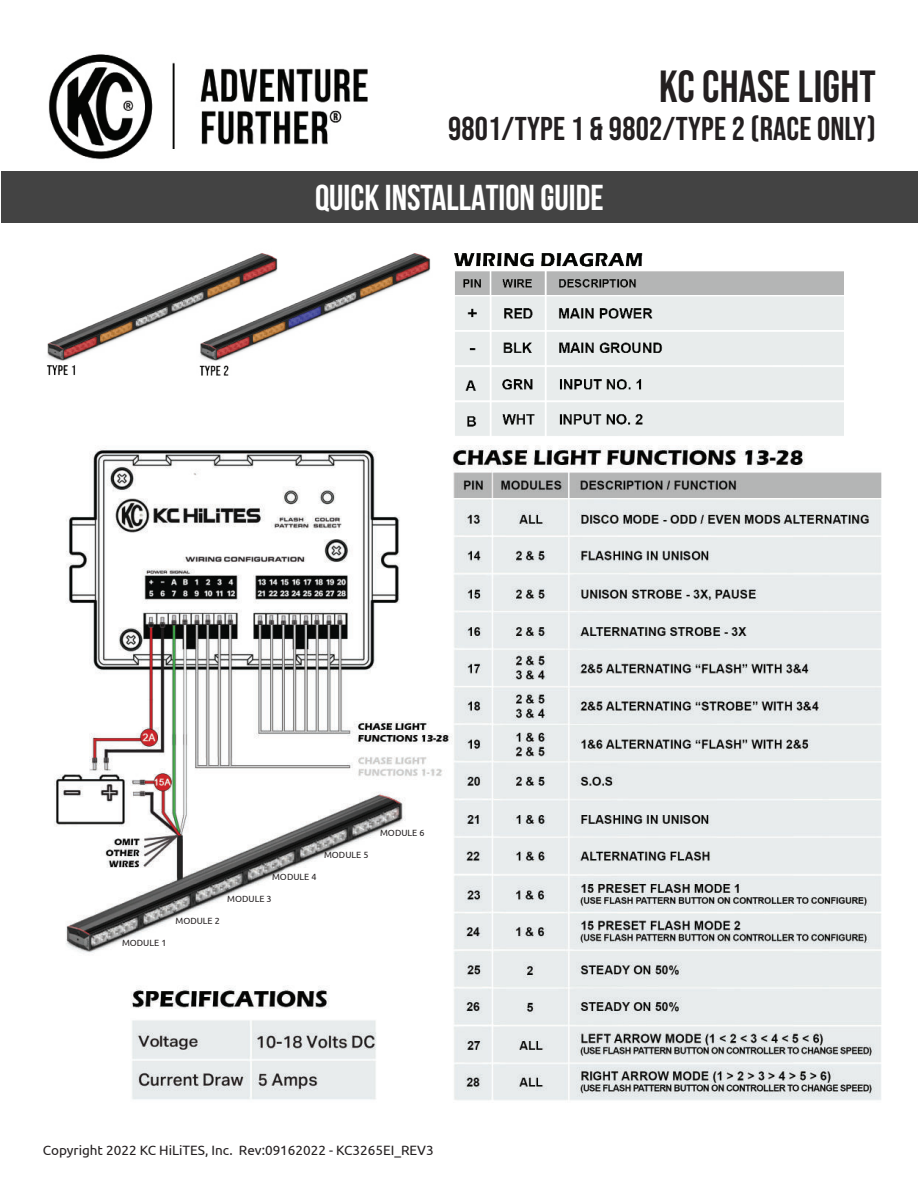
<style>
.page{position:relative;width:918px;height:1188px;background:#fff}
.page>*{position:absolute;margin:0;border:0;box-sizing:border-box;transform-origin:0 0}
.t1{font:45px "Bebas Neue";letter-spacing:.005em;color:#231f20}
.t2{font:700 36px "Bebas Neue";color:#fff}
.t3{font:33px "Bebas Neue";letter-spacing:.005em;color:#231f20}
.t4{font:13.5px "Ubuntu";color:#231f20}
.t5{font:9px "Ubuntu";color:#231f20}
</style>
<div class="page">
<img style="left:1px;top:171px;width:914px;height:929px">
<img style="left:48px;top:54px;width:320px;height:106px">
<img style="left:43px;top:244px;width:389px;height:166px">
<img style="left:454px;top:233px;width:390px;height:204px">
<div style="left:1px;top:172px;width:917px;height:51px;background:#434343"></div>
<h1 class="t1" style="left:659px;top:60px;width:218px">KC CHASE LIGHT</h1>
<h3 class="t3" style="left:448px;top:109px;width:429px">9801/TYPE 1 &amp; 9802/TYPE 2 (RACE ONLY)</h3>
<h2 class="t2" style="left:315px;top:177px;width:290px">QUICK INSTALLATION GUIDE</h2>
<p class="t5" style="left:122px;top:939px;width:46px">MODULE 1</p>
<p class="t5" style="left:175px;top:917px;width:46px">MODULE 2</p>
<p class="t5" style="left:272px;top:873px;width:46px">MODULE 4</p>
<p class="t5" style="left:227px;top:895px;width:46px">MODULE 3</p>
<p class="t5" style="left:324px;top:851px;width:46px">MODULE 5</p>
<p class="t5" style="left:380px;top:829px;width:46px">MODULE 6</p>
<p class="t4" style="left:43px;top:1144px;width:392px">Copyright 2022 KC HiLiTES, Inc. Rev:09162022 - KC3265EI_REV3</p>
</div>
